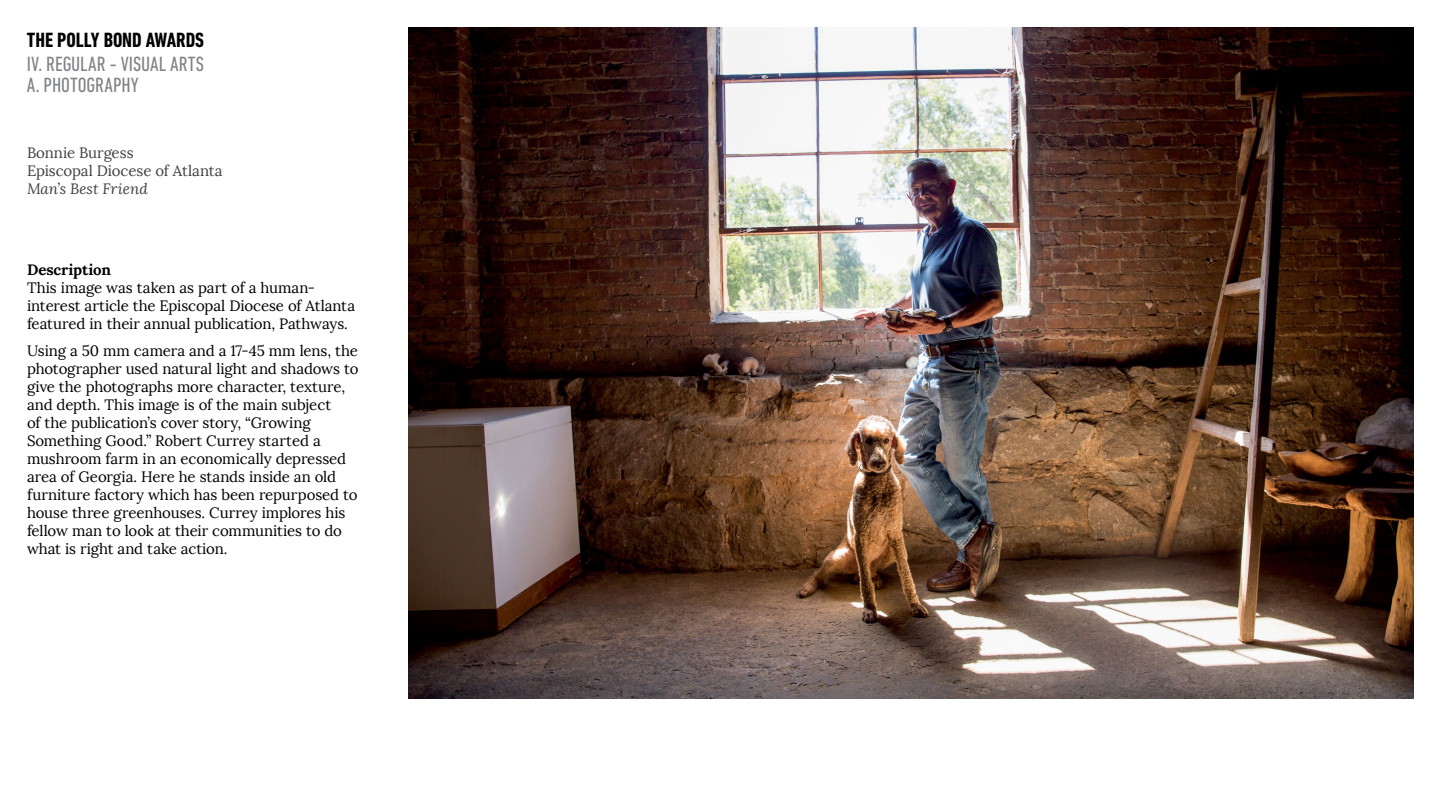
<style>
.page{position:relative;width:1440px;height:810px;background:#fff}
.page>*{position:absolute;margin:0;border:0;box-sizing:border-box;transform-origin:0 0}
.t1{font:condensed 21px/21px "DIN Next LT Pro";color:#808285}
.t2{font:700 condensed 21px "DIN Next LT Pro";letter-spacing:-.005em;color:#000}
.t3{font:15px/18px "Lora";letter-spacing:-.005em;color:#000}
.t4{font:15px/18px "Lora";letter-spacing:-.005em;color:#414042}
.t5{font:italic 15px "Lora";letter-spacing:.005em;color:#414042}
.t6{font:700 15px "Lora";letter-spacing:-.005em;color:#000}
</style>
<div class="page">
<img style="left:408px;top:28px;width:1006px;height:670px">
<h1 class="t2" style="left:27px;top:28px;width:179px">THE POLLY BOND AWARDS</h1>
<h1 class="t1" style="left:27px;top:53px;width:178px">IV. REGULAR - VISUAL ARTS<br>A. PHOTOGRAPHY</h1>
<p class="t4" style="left:27px;top:144px;width:197px">Bonnie Burgess<br>Episcopal Diocese of Atlanta</p>
<p class="t5" style="left:27px;top:180px;width:122px">Man’s Best Friend</p>
<p class="t6" style="left:27px;top:259px;width:85px">Description</p>
<p class="t3" style="left:27px;top:278px;width:330px">This image was taken as part of a human&shy;interest article the Episcopal Diocese of Atlanta featured in their annual publication, Pathways.</p>
<p class="t3" style="left:27px;top:341px;width:333px">Using a 50 mm camera and a 17-45 mm lens, the photographer used natural light and shadows to give the photographs more character, texture, and depth. This image is of the main subject<br>of the publication’s cover story, “Growing Something Good.” Robert Currey started a mushroom farm in an economically depressed area of Georgia. Here he stands inside an old furniture factory which has been repurposed to house three greenhouses. Currey implores his fellow man to look at their communities to do what is right and take action.</p>
</div>
